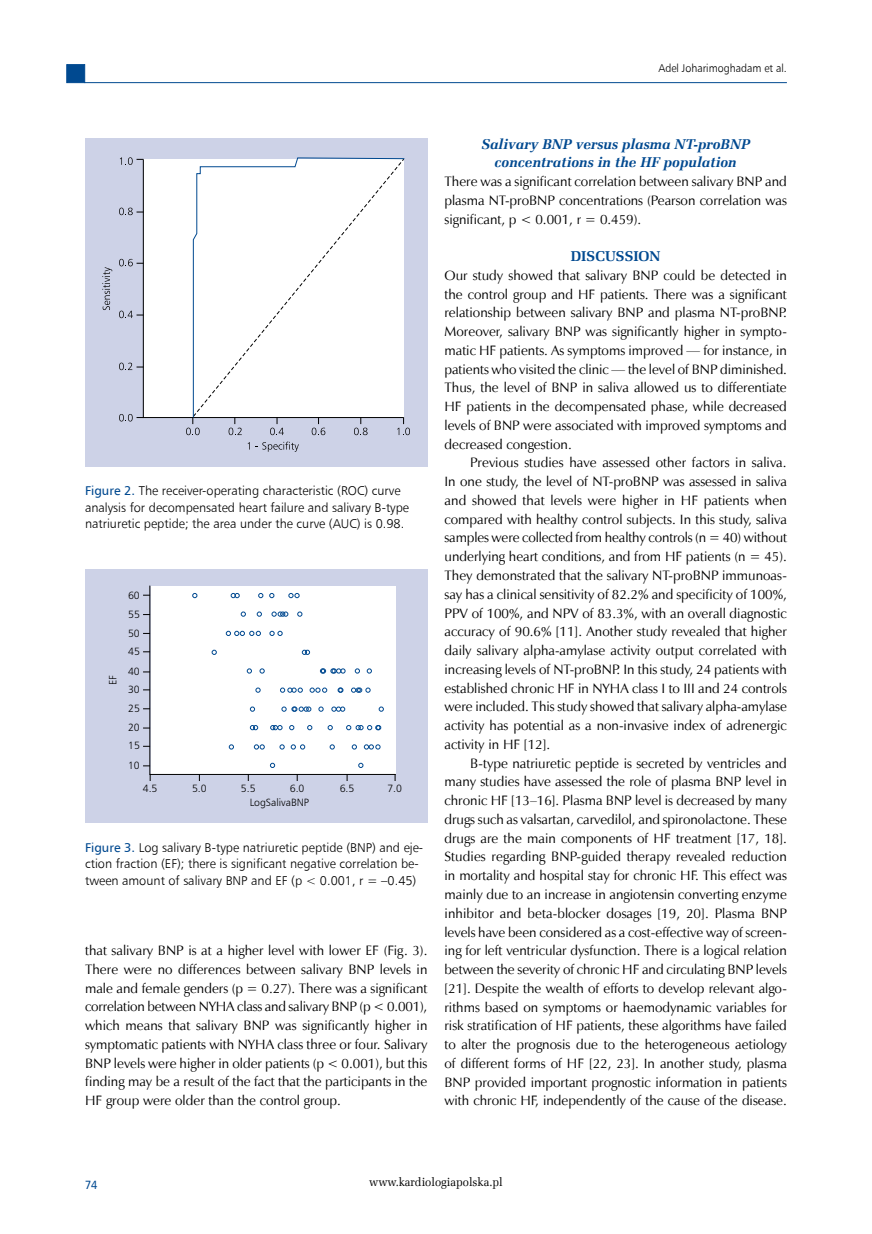
<style>
.page{position:relative;width:872px;height:1234px;background:#fff}
.page>*{position:absolute;margin:0;border:0;box-sizing:border-box;transform-origin:0 0}
._07_Srodtytul_2{font:italic 700 14.25px/18.8px "Zapf Ellipt EU";color:#004990;text-align:center}
._06_Srodtytul_1{font:700 14.25px "Zapf Ellipt EU";color:#004990}
._09_Tekst_ANG{font:13.65px/18.8px "Zapf Humnst EU";color:#000;text-align:justify}
._09_Tekst_pierwszy_A{font:13.65px/18.8px "Zapf Humnst EU";color:#000;text-align:justify}
._26_Rycina_podpis{font:12.75px/16.5px "Humnst 777 Lt EU";color:#000}
.t1{font:12px "Zapf Ellipt EU";color:#000;scale:.95 1}
.t2{font:12px "Humnst 777 EU";color:#004990;scale:.9 1}
.t3{font:11.25px "Humnst 777 Lt EU";color:#000;scale:.95 1}
.t4{font:10.5px/18.8px "Humnst 777 Lt EU";color:#000;text-align:justify}
.s1{font-family:"Humnst 777 EU";color:#004990}
</style>
<div class="page">
<hr style="left:85px;top:82px;width:702px;height:1px;background:#004990">
<div style="left:66px;top:64px;width:19px;height:19px;background:#004990;border:1px solid #004990"></div>
<div style="left:85px;top:138px;width:342px;height:328px;background:#cdd2e7"></div>
<div style="left:143px;top:159px;width:49px;height:259px;background:#fff"></div>
<svg style="left:102px;top:267px;width:10px;height:43px"></svg>
<svg style="left:119px;top:414px;width:24px;height:7px"></svg>
<svg style="left:119px;top:362px;width:24px;height:8px"></svg>
<svg style="left:119px;top:259px;width:24px;height:7px"></svg>
<svg style="left:119px;top:207px;width:24px;height:8px"></svg>
<svg style="left:120px;top:157px;width:23px;height:8px"></svg>
<svg style="left:256px;top:441px;width:43px;height:11px"></svg>
<svg style="left:119px;top:310px;width:24px;height:8px"></svg>
<svg style="left:186px;top:417px;width:14px;height:18px"></svg>
<svg style="left:229px;top:418px;width:13px;height:17px"></svg>
<svg style="left:270px;top:418px;width:14px;height:17px"></svg>
<svg style="left:312px;top:418px;width:13px;height:17px"></svg>
<svg style="left:354px;top:418px;width:13px;height:17px"></svg>
<svg style="left:397px;top:418px;width:13px;height:17px"></svg>
<div style="left:193px;top:157px;width:212px;height:261px;background:#fff"></div>
<div style="left:86px;top:569px;width:342px;height:254px;background:#cdd2e7"></div>
<div style="left:149px;top:585px;width:247px;height:190px;background:#fff"></div>
<svg style="left:192px;top:593px;width:5px;height:5px"></svg>
<svg style="left:231px;top:593px;width:9px;height:5px"></svg>
<svg style="left:258px;top:593px;width:5px;height:5px"></svg>
<svg style="left:269px;top:593px;width:5px;height:5px"></svg>
<svg style="left:288px;top:593px;width:11px;height:5px"></svg>
<svg style="left:297px;top:611px;width:5px;height:5px"></svg>
<svg style="left:272px;top:611px;width:16px;height:5px"></svg>
<svg style="left:257px;top:611px;width:5px;height:5px"></svg>
<svg style="left:241px;top:611px;width:5px;height:5px"></svg>
<svg style="left:226px;top:630px;width:35px;height:5px"></svg>
<svg style="left:269px;top:630px;width:13px;height:5px"></svg>
<svg style="left:212px;top:649px;width:5px;height:5px"></svg>
<svg style="left:302px;top:649px;width:8px;height:5px"></svg>
<svg style="left:247px;top:668px;width:5px;height:5px"></svg>
<svg style="left:260px;top:668px;width:5px;height:5px"></svg>
<svg style="left:320px;top:668px;width:25px;height:5px"></svg>
<svg style="left:355px;top:668px;width:5px;height:5px"></svg>
<svg style="left:367px;top:668px;width:5px;height:5px"></svg>
<svg style="left:351px;top:687px;width:19px;height:5px"></svg>
<svg style="left:338px;top:687px;width:5px;height:5px"></svg>
<svg style="left:310px;top:687px;width:17px;height:5px"></svg>
<svg style="left:280px;top:687px;width:23px;height:5px"></svg>
<svg style="left:255px;top:687px;width:5px;height:5px"></svg>
<svg style="left:250px;top:706px;width:5px;height:5px"></svg>
<svg style="left:281px;top:706px;width:30px;height:5px"></svg>
<svg style="left:318px;top:706px;width:5px;height:5px"></svg>
<svg style="left:331px;top:706px;width:14px;height:5px"></svg>
<svg style="left:379px;top:706px;width:5px;height:5px"></svg>
<svg style="left:346px;top:725px;width:35px;height:5px"></svg>
<svg style="left:328px;top:725px;width:5px;height:5px"></svg>
<svg style="left:307px;top:725px;width:5px;height:5px"></svg>
<svg style="left:289px;top:725px;width:5px;height:5px"></svg>
<svg style="left:270px;top:725px;width:12px;height:5px"></svg>
<svg style="left:250px;top:725px;width:8px;height:5px"></svg>
<svg style="left:229px;top:744px;width:5px;height:5px"></svg>
<svg style="left:254px;top:744px;width:11px;height:5px"></svg>
<svg style="left:280px;top:744px;width:5px;height:5px"></svg>
<svg style="left:291px;top:744px;width:14px;height:5px"></svg>
<svg style="left:270px;top:762px;width:5px;height:5px"></svg>
<svg style="left:358px;top:762px;width:5px;height:5px"></svg>
<svg style="left:330px;top:744px;width:5px;height:5px"></svg>
<svg style="left:352px;top:744px;width:5px;height:5px"></svg>
<svg style="left:364px;top:744px;width:16px;height:5px"></svg>
<p class="t3" style="left:658px;top:61px;width:137px">Adel Joharimoghadam et al.</p>
<p class="_26_Rycina_podpis" style="left:85px;top:482px;width:325px"><span class="s1">Figure 2.</span> The receiver-operating characteristic (ROC) curve analysis for decompensated heart failure and salivary B-type natriuretic peptide; the area under the curve (AUC) is 0.98.</p>
<p class="t4" style="left:103px;top:685px;width:12px;rotate:-90deg">EF</p>
<p class="t4" style="left:128px;top:585px;width:13px">60</p>
<p class="t4" style="left:128px;top:605px;width:13px">55<br>50<br>45</p>
<p class="t4" style="left:128px;top:679px;width:13px">30<br>25<br>20<br>15</p>
<p class="t4" style="left:128px;top:755px;width:13px">10</p>
<p class="t4" style="left:128px;top:661px;width:13px">40</p>
<p class="t4" style="left:143px;top:778px;width:16px">4.5</p>
<p class="t4" style="left:192px;top:778px;width:16px">5.0</p>
<p class="t4" style="left:241px;top:778px;width:16px">5.5</p>
<p class="t4" style="left:290px;top:778px;width:16px">6.0</p>
<p class="t4" style="left:250px;top:793px;width:61px">LogSalivaBNP</p>
<p class="t4" style="left:340px;top:778px;width:16px">6.5</p>
<p class="t4" style="left:387px;top:778px;width:16px">7.0</p>
<p class="_26_Rycina_podpis" style="left:85px;top:838px;width:340px"><span class="s1">Figure 3.</span> Log salivary B-type natriuretic peptide (BNP) and eje&shy;ction fraction (EF); there is significant negative correlation be&shy;tween amount of salivary BNP and EF (p &lt; 0.001, r = –0.45)</p>
<p class="_09_Tekst_ANG" style="left:85px;top:940px;width:344px">that salivary BNP is at a higher level with lower EF (Fig. 3).<br>There were no differences between salivary BNP levels in male and female genders (p = 0.27). There was a significant correlation between NYHA class and salivary BNP (p &lt; 0.001), which means that salivary BNP was significantly higher in symptomatic patients with NYHA class three or four. Salivary BNP levels were higher in older patients (p &lt; 0.001), but this finding may be a result of the fact that the participants in the HF group were older than the control group.</p>
<p class="_07_Srodtytul_2" style="left:481px;top:135px;width:270px">Salivary BNP versus plasma NT-proBNP concentrations in the HF population</p>
<p class="_09_Tekst_pierwszy_A" style="left:444px;top:172px;width:344px">There was a significant correlation between salivary BNP and plasma NT-proBNP concentrations (Pearson correlation was significant, p &lt; 0.001, r = 0.459).</p>
<p class="_06_Srodtytul_1" style="left:571px;top:247px;width:91px">DISCUSSION</p>
<p class="_09_Tekst_pierwszy_A" style="left:444px;top:266px;width:344px">Our study showed that salivary BNP could be detected in the control group and HF patients. There was a significant relationship between salivary BNP and plasma NT-proBNP.<br>Moreover, salivary BNP was significantly higher in sympto&shy;matic HF patients. As symptoms improved — for instance, in patients who visited the clinic — the level of BNP diminished.<br>Thus, the level of BNP in saliva allowed us to differentiate HF patients in the decompensated phase, while decreased levels of BNP were associated with improved symptoms and decreased congestion.</p>
<p class="_09_Tekst_ANG" style="left:444px;top:453px;width:344px;text-indent:26px">Previous studies have assessed other factors in saliva.<br>In one study, the level of NT-proBNP was assessed in saliva and showed that levels were higher in HF patients when compared with healthy control subjects. In this study, saliva samples were collected from healthy controls (n = 40) without underlying heart conditions, and from HF patients (n = 45).<br>They demonstrated that the salivary NT-proBNP immunoas&shy;say has a clinical sensitivity of 82.2% and specificity of 100%, PPV of 100%, and NPV of 83.3%, with an overall diagnostic accuracy of 90.6% [11]. Another study revealed that higher daily salivary alpha-amylase activity output correlated with increasing levels of NT-proBNP. In this study, 24 patients with established chronic HF in NYHA class I to III and 24 controls were included. This study showed that salivary alpha-amylase activity has potential as a non-invasive index of adrenergic activity in HF [12].</p>
<p class="_09_Tekst_ANG" style="left:444px;top:753px;width:344px;text-indent:26px">B-type natriuretic peptide is secreted by ventricles and many studies have assessed the role of plasma BNP level in chronic HF [13–16]. Plasma BNP level is decreased by many drugs such as valsartan, carvedilol, and spironolactone. These drugs are the main components of HF treatment [17, 18].<br>Studies regarding BNP-guided therapy revealed reduction in mortality and hospital stay for chronic HF. This effect was mainly due to an increase in angiotensin converting enzyme inhibitor and beta-blocker dosages [19, 20]. Plasma BNP levels have been considered as a cost-effective way of screen&shy;ing for left ventricular dysfunction. There is a logical relation between the severity of chronic HF and circulating BNP levels [21]. Despite the wealth of efforts to develop relevant algo&shy;rithms based on symptoms or haemodynamic variables for risk stratification of HF patients, these algorithms have failed to alter the prognosis due to the heterogeneous aetiology of different forms of HF [22, 23]. In another study, plasma BNP provided important prognostic information in patients with chronic HF, independently of the cause of the disease.</p>
<p class="t2" style="left:85px;top:1176px;width:15px">74</p>
<p class="t1" style="left:369px;top:1173px;width:142px">www.kardiologiapolska.pl</p>
</div>
